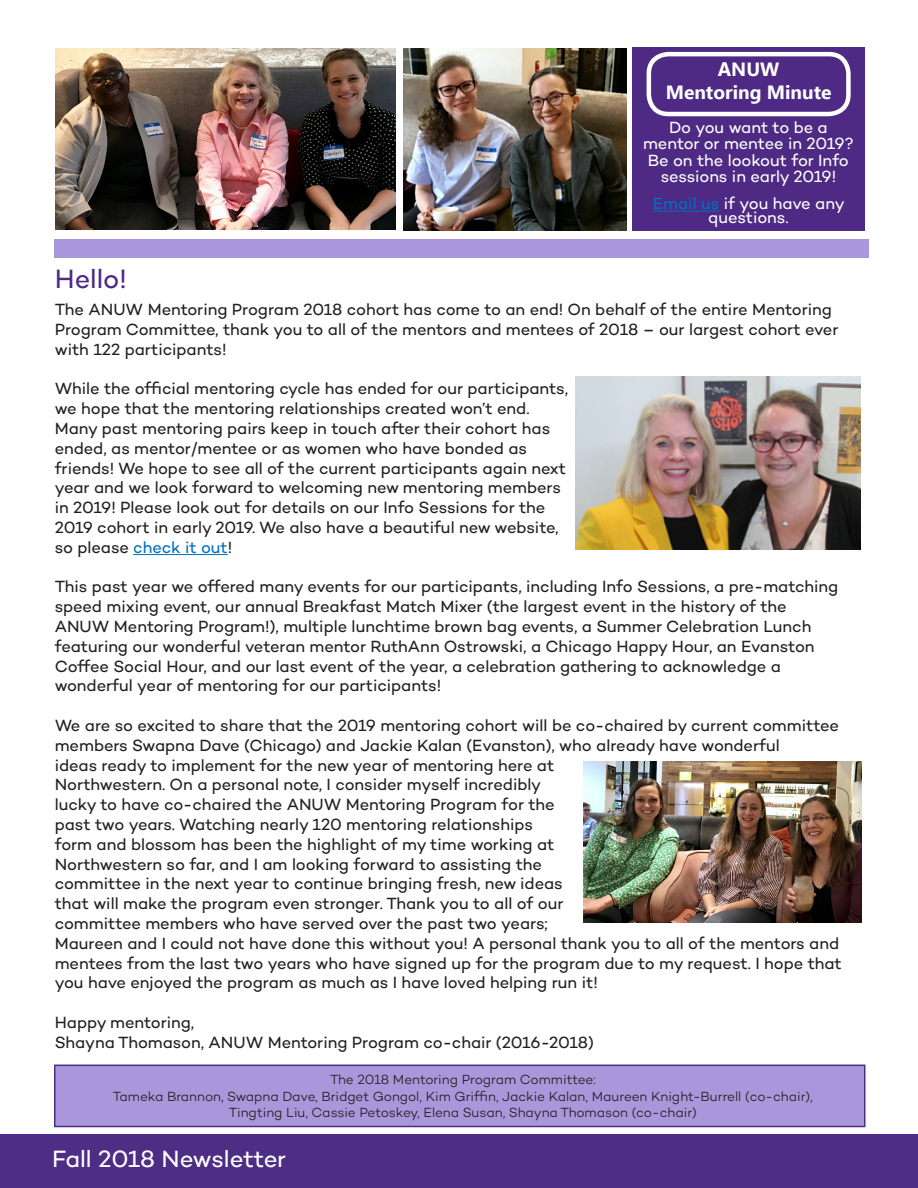
<style>
.page{position:relative;width:918px;height:1188px;background:#fff}
.page>*{position:absolute;margin:0;border:0;box-sizing:border-box;transform-origin:0 0}
.t1{font:27px "Campton";color:#4e2a84}
.t2{font:24px "Campton";letter-spacing:-.005em;color:#fff}
.t3{font:700 19.2px/23px "Ebrima";color:#fff;text-align:center}
.t4{font:16.5px/19.8px "Campton";letter-spacing:-.005em;color:#231f20}
.t5{font:16.5px/16.5px "Campton";letter-spacing:-.005em;color:#fff;text-align:center}
.t6{font:300 13.5px/16.5px "Campton";letter-spacing:-.005em;color:#231f20;text-align:center}
.s1{color:#0070c0}
</style>
<div class="page">
<div style="left:0;top:1134px;width:918px;height:54px;background:#4d2e84"></div>
<hr style="left:133px;top:554px;width:95px;height:1px;background:#0070c0">
<img style="left:56px;top:48px;width:340px;height:181px">
<img style="left:576px;top:377px;width:284px;height:172px">
<div style="left:55px;top:240px;width:814px;height:18px;background:#aa97db"></div>
<div style="left:632px;top:47px;width:233px;height:184px;background:#4e2a84"></div>
<div style="left:647px;top:52px;width:204px;height:64px;border:4px solid #fff;border-radius:19px"></div>
<hr style="left:653px;top:211px;width:66px;height:1px;background:#0070c0">
<img style="left:583px;top:762px;width:279px;height:160px">
<img style="left:404px;top:48px;width:222px;height:183px">
<div style="left:54px;top:1065px;width:812px;height:62px;background:#aa97db;border:2px solid #4d2e84"></div>
<p class="t3" style="left:666px;top:57px;width:167px">ANUW<br>Mentoring Minute</p>
<p class="t5" style="left:643px;top:119px;width:212px">Do you want to be a mentor or mentee in 2019?</p>
<p class="t5" style="left:648px;top:152px;width:202px">Be on the lookout for Info sessions in early 2019!</p>
<p class="t5" style="left:653px;top:197px;width:193px;line-height:13.5px"><span class="s1">Email us</span> if you have any questions.</p>
<p class="t1" style="left:55px;top:262px;width:74px">Hello!</p>
<p class="t4" style="left:55px;top:299px;width:785px">The ANUW Mentoring Program 2018 cohort has come to an end! On behalf of the entire Mentoring<br>Program Committee, thank you to all of the mentors and mentees of 2018 – our largest cohort ever with 122 participants!</p>
<p class="t4" style="left:55px;top:379px;width:515px">While the official mentoring cycle has ended for our participants, we hope that the mentoring relationships created won’t end.<br>Many past mentoring pairs keep in touch after their cohort has ended, as mentor/mentee or as women who have bonded as friends! We hope to see all of the current participants again next year and we look forward to welcoming new mentoring members in 2019! Please look out for details on our Info Sessions for the 2019 cohort in early 2019. We also have a beautiful new website, so please <span class="s1">check it out</span>!</p>
<p class="t4" style="left:55px;top:577px;width:785px">This past year we offered many events for our participants, including Info Sessions, a pre-matching speed mixing event, our annual Breakfast Match Mixer (the largest event in the history of the ANUW Mentoring Program!), multiple lunchtime brown bag events, a Summer Celebration Lunch featuring our wonderful veteran mentor RuthAnn Ostrowski, a Chicago Happy Hour, an Evanston Coffee Social Hour, and our last event of the year, a celebration gathering to acknowledge a wonderful year of mentoring for our participants!</p>
<p class="t4" style="left:55px;top:715px;width:789px">We are so excited to share that the 2019 mentoring cohort will be co-chaired by current committee members Swapna Dave (Chicago) and Jackie Kalan (Evanston), who already have wonderful<br>ideas ready to implement for the new year of mentoring here at<br>Northwestern. On a personal note, I consider myself incredibly<br>lucky to have co-chaired the ANUW Mentoring Program for the<br>past two years. Watching nearly 120 mentoring relationships<br>form and blossom has been the highlight of my time working at<br>Northwestern so far, and I am looking forward to assisting the<br>committee in the next year to continue bringing fresh, new ideas<br>that will make the program even stronger. Thank you to all of our<br>committee members who have served over the past two years;<br>Maureen and I could not have done this without you! A personal thank you to all of the mentors and mentees from the last two years who have signed up for the program due to my request. I hope that you have enjoyed the program as much as I have loved helping run it!</p>
<p class="t4" style="left:55px;top:1012px;width:141px">Happy mentoring,</p>
<p class="t4" style="left:55px;top:1032px;width:541px">Shayna Thomason, ANUW Mentoring Program co-chair (2016-2018)</p>
<p class="t6" style="left:330px;top:1071px;width:267px">The 2018 Mentoring Program Committee:</p>
<p class="t6" style="left:113px;top:1088px;width:701px">Tameka Brannon, Swapna Dave, Bridget Gongol, Kim Griffin, Jackie Kalan, Maureen Knight-Burrell (co-chair),<br>Tingting Liu, Cassie Petoskey, Elena Susan, Shayna Thomason (co-chair)</p>
<p class="t2" style="left:52px;top:1143px;width:236px">Fall 2018 Newsletter</p>
</div>
